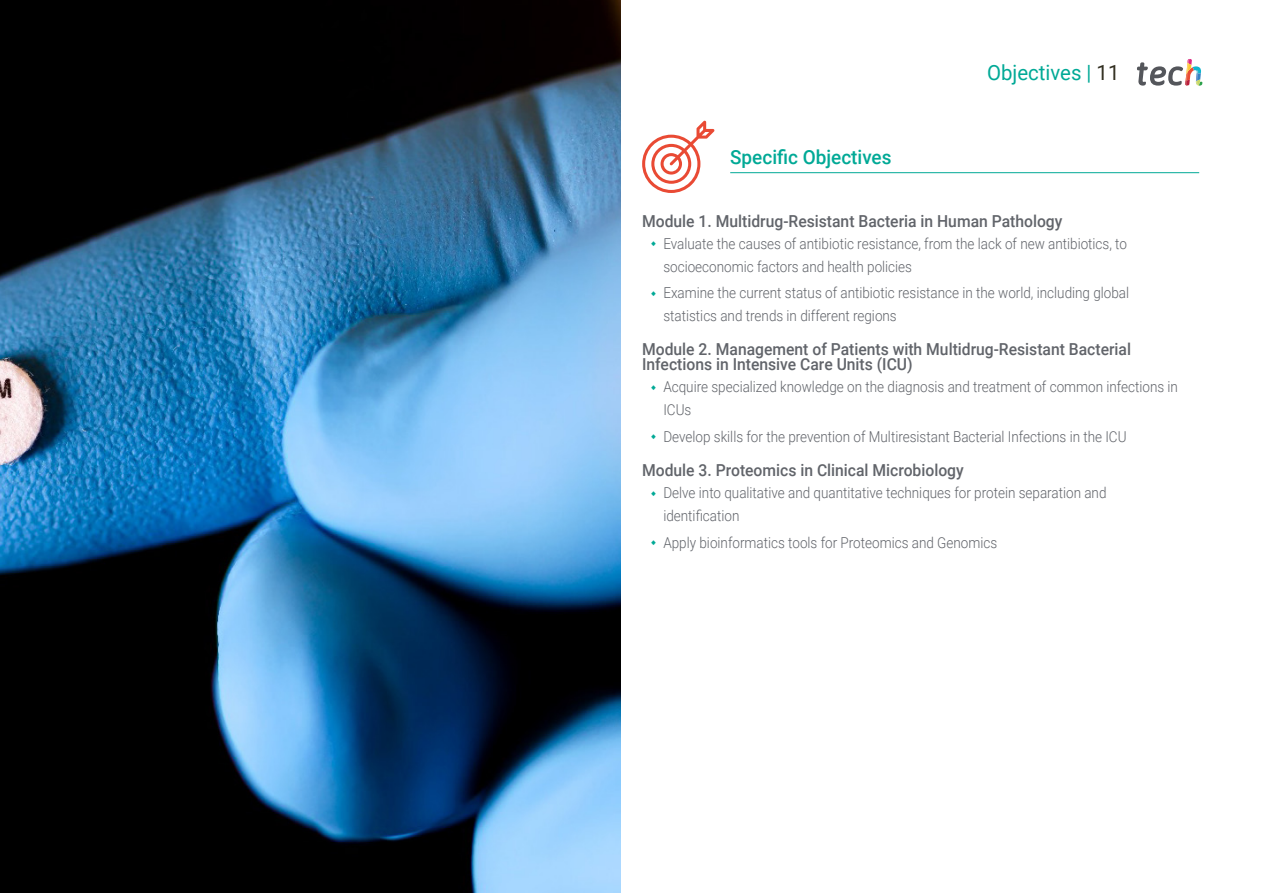
<style>
.page{position:relative;width:1263px;height:893px;background:#fff}
.page>*{position:absolute;margin:0;border:0;box-sizing:border-box;transform-origin:0 0}
.t1{font:21px "Roboto";color:#00a996}
.t2{font:500 19.5px "Roboto";color:#00a996}
.t3{font:500 16.5px/15px "Roboto";color:#61646a;scale:.95 1}
.t4{font:300 15px/22.5px "Roboto";color:#61646a;scale:.9 1}
.s1{color:#312e20}
</style>
<div class="page">
<hr style="left:730px;top:172px;width:469px;height:1px;background:#00a996">
<svg style="left:642px;top:121px;width:72px;height:72px"></svg>
<img style="left:0;top:0;width:621px;height:893px">
<svg style="left:1137px;top:59px;width:65px;height:27px"></svg>
<h2 class="t2" style="left:730px;top:144px;width:163px">Specific Objectives</h2>
<h1 class="t1" style="left:987px;top:57px;width:134px">Objectives | <span class="s1">11</span></h1>
<p class="t3" style="left:642px;top:213px;width:444px">Module 1. Multidrug-Resistant Bacteria in Human Pathology</p>
<p class="t4" style="left:663px;top:232px;width:517px">Evaluate the causes of antibiotic resistance, from the lack of new antibiotics, to socioeconomic factors and health policies</p>
<p class="t4" style="left:663px;top:281px;width:519px">Examine the current status of antibiotic resistance in the world, including global statistics and trends in different regions</p>
<p class="t3" style="left:642px;top:341px;width:516px">Module 2. Management of Patients with Multidrug-Resistant Bacterial<br>Infections in Intensive Care Units (ICU)</p>
<p class="t4" style="left:663px;top:375px;width:573px">Acquire specialized knowledge on the diagnosis and treatment of common infections in<br>ICUs</p>
<p class="t4" style="left:663px;top:425px;width:516px">Develop skills for the prevention of Multiresistant Bacterial Infections in the ICU</p>
<p class="t3" style="left:642px;top:462px;width:340px">Module 3. Proteomics in Clinical Microbiology</p>
<p class="t4" style="left:663px;top:481px;width:494px">Delve into qualitative and quantitative techniques for protein separation and identification</p>
<p class="t4" style="left:663px;top:530px;width:372px">Apply bioinformatics tools for Proteomics and Genomics</p>
</div>
